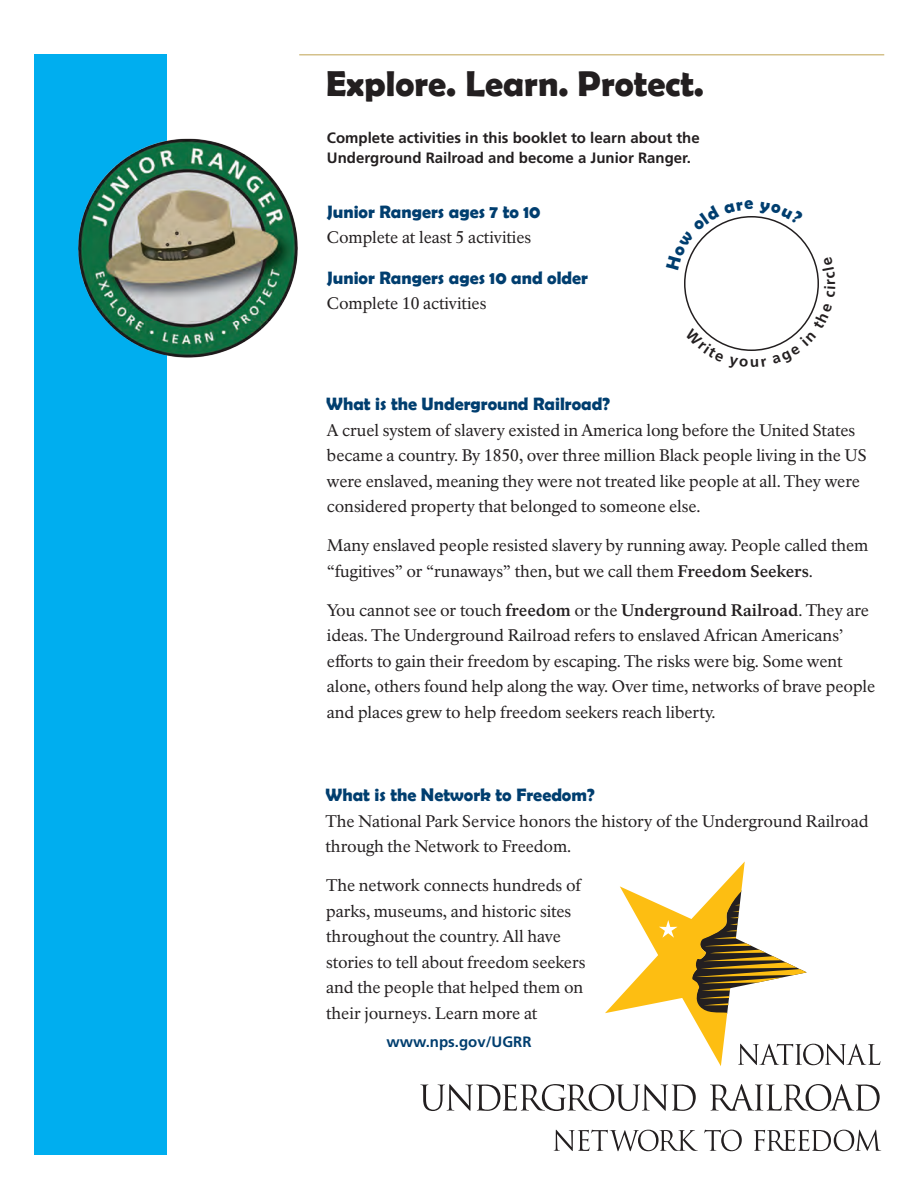
<style>
.page{position:relative;width:918px;height:1188px;background:#fff}
.page>*{position:absolute;margin:0;border:0;box-sizing:border-box;transform-origin:0 0}
.t1{font:700 36px "Berlin Sans FB Demi";color:#231f20}
.t2{font:700 18px "Berlin Sans FB Demi";color:#003e6f}
.t3{font:16.5px/25.5px "NPS Rawlinson OT";letter-spacing:-.005em;color:#231f20}
.t4{font:700 15px/19.5px "Frutiger LT Std";color:#231f20}
.t5{font:700 15px "Frutiger LT Std";color:#003e6f}
.s1{font-weight:700}
</style>
<div class="page">
<div style="left:34px;top:54px;width:132px;height:1100px;background:#00aeef"></div>
<hr style="left:299px;top:54px;width:585px;height:2px;background:#d4c18b">
<img style="left:78px;top:137px;width:220px;height:223px">
<svg style="left:420px;top:1084px;width:276px;height:27px"></svg>
<svg style="left:710px;top:1084px;width:170px;height:27px"></svg>
<svg style="left:554px;top:1130px;width:144px;height:21px"></svg>
<svg style="left:704px;top:1130px;width:38px;height:21px"></svg>
<svg style="left:754px;top:1130px;width:127px;height:21px"></svg>
<svg style="left:605px;top:861px;width:275px;height:205px"></svg>
<svg style="left:684px;top:216px;width:135px;height:135px"></svg>
<h2 class="t1" style="left:326px;top:63px;width:379px">Explore. Learn. Protect.</h2>
<p class="t4" style="left:327px;top:128px;width:374px">Complete activities in this booklet to learn about the<br>Underground Railroad and become a Junior Ranger.</p>
<h3 class="t2" style="left:327px;top:201px;width:215px">Junior Rangers ages 7 to 10</h3>
<p class="t3" style="left:327px;top:225px;width:206px">Complete at least 5 activities</p>
<h3 class="t2" style="left:327px;top:267px;width:263px">Junior Rangers ages 10 and older</h3>
<p class="t3" style="left:327px;top:291px;width:161px">Complete 10 activities</p>
<h3 class="t2" style="left:326px;top:394px;width:285px">What is the Underground Railroad?</h3>
<p class="t3" style="left:327px;top:417px;width:541px">A cruel system of slavery existed in America long before the United States became a country. By 1850, over three million Black people living in the US were enslaved, meaning they were not treated like people at all. They were considered property that belonged to someone else.</p>
<p class="t3" style="left:327px;top:533px;width:543px">Many enslaved people resisted slavery by running away. People called them “fugitives” or “runaways” then, but we call them <span class="s1">Freedom Seekers</span>.</p>
<p class="t3" style="left:327px;top:597px;width:550px">You cannot see or touch <span class="s1">freedom</span> or the <span class="s1">Underground Railroad</span>. They are ideas. The Underground Railroad refers to enslaved African Americans’ efforts to gain their freedom by escaping. The risks were big. Some went alone, others found help along the way. Over time, networks of brave people and places grew to help freedom seekers reach liberty.</p>
<h3 class="t2" style="left:326px;top:785px;width:271px">What is the Network to Freedom?</h3>
<p class="t3" style="left:326px;top:809px;width:545px">The National Park Service honors the history of the Underground Railroad through the Network to Freedom.</p>
<p class="t3" style="left:326px;top:873px;width:261px">The network connects hundreds of parks, museums, and historic sites throughout the country. All have stories to tell about freedom seekers and the people that helped them on their journeys. Learn more at</p>
<p class="t5" style="left:386px;top:1033px;width:147px">www.nps.gov/UGRR</p>
</div>
